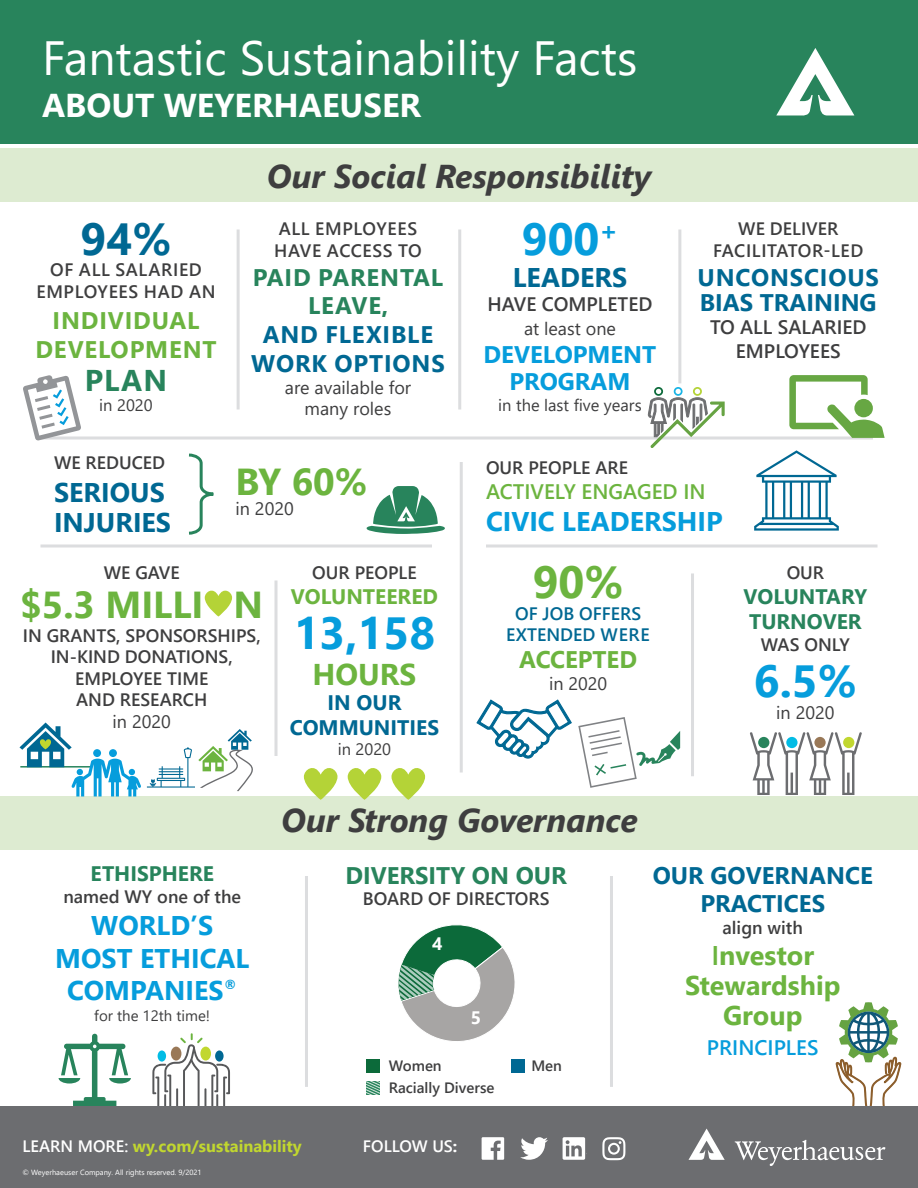
<style>
.page{position:relative;width:918px;height:1188px;background:#fff}
.page>*{position:absolute;margin:0;border:0;box-sizing:border-box;transform-origin:0 0}
.t1{font:48px "Segoe UI";color:#fff}
.t2{font:700 45px "Segoe UI";color:#069ddc}
.t3{font:700 45px "Segoe UI";color:#006893}
.t4{font:700 45px "Segoe UI";color:#6cb43f}
.t5{font:700 37.5px "Segoe UI";color:#6cb43f}
.t6{font:italic 700 33px "Segoe UI";color:#3e3e3f}
.t7{font:700 33px "Segoe UI";color:#fff}
.t8{font:700 30px "Segoe UI";color:#6cb43f}
.t9{font:700 30px "Segoe UI";color:#28845c}
.t10{font:700 27px/32.4px "Segoe UI";color:#069ddc;text-align:center}
.t11{font:700 27px/30px "Segoe UI";color:#6cb43f;text-align:center}
.t12{font:700 27px/30px "Segoe UI";color:#006893}
.t13{font:700 24px/25.5px "Segoe UI";color:#006893}
.t14{font:700 24px/28.8px "Segoe UI";letter-spacing:.035em;color:#006893;text-align:center}
.t15{font:700 24px/28.5px "Segoe UI";letter-spacing:.035em;color:#6cb43f;text-align:center}
.t16{font:700 24px/28.8px "Segoe UI";letter-spacing:.035em;color:#28845c;text-align:center}
.t17{font:700 24px/27px "Segoe UI";color:#069ddc;text-align:center}
.t18{font:700 24px "Segoe UI";color:#28845c}
.t19{font:700 24px "Segoe UI";color:#6cb43f}
.t20{font:700 21px/25.2px "Segoe UI";color:#28845c}
.t21{font:600 21px "Segoe UI";color:#6cb43f}
.t22{font:700 21px/25.2px "Segoe UI";color:#006893;text-align:center}
.t23{font:700 21px "Segoe UI";color:#6cb43f}
.t24{font:600 21px "Segoe UI";color:#069ddc}
.t25{font:600 19.5px/23.4px "Segoe UI";color:#3e3e3f;text-align:center}
.t26{font:600 18px/21.6px "Segoe UI";color:#3e3e3f;text-align:center}
.t27{font:18px/21.6px "Segoe UI";color:#3e3e3f;text-align:center}
.t28{font:600 18px/21.6px "Segoe UI";letter-spacing:.035em;color:#3e3e3f;text-align:center}
.t29{font:600 18px/21.6px "Segoe UI";color:#006893;text-align:center}
.t30{font:700 18px "Segoe UI";color:#fff}
.t31{font:700 16.5px "Segoe UI";color:#c1d72f}
.t32{font:16.5px "Segoe UI";color:#3e3e3f}
.t33{font:600 16.5px "Segoe UI";color:#fff}
.t34{font:600 15px "Segoe UI";color:#3e3e3f}
.t35{font:15px "Segoe UI";color:#3e3e3f}
.t36{font:7.5px "Segoe UI";color:#fff}
.s1{font-weight:600;color:#fff}
.s2{font-weight:700}
.s3{font-weight:600}
</style>
<div class="page">
<svg style="left:836px;top:1002px;width:66px;height:104px"></svg>
<svg style="left:750px;top:732px;width:112px;height:63px"></svg>
<div style="left:0;top:796px;width:918px;height:54px;background:#ddebd1"></div>
<div style="left:0;top:148px;width:918px;height:54px;background:#ddebd1"></div>
<hr style="left:610px;top:876px;width:3px;height:211px;background:#dcdddf">
<hr style="left:305px;top:876px;width:3px;height:211px;background:#dcdddf">
<svg style="left:486px;top:544px;width:392px;height:4px;background:#e4e5e6"></svg>
<svg style="left:40px;top:544px;width:392px;height:4px;background:#e4e5e6"></svg>
<hr style="left:237px;top:230px;width:3px;height:180px;background:#dcdddf">
<hr style="left:458px;top:230px;width:3px;height:180px;background:#dcdddf">
<hr style="left:460px;top:462px;width:3px;height:310px;background:#dcdddf">
<hr style="left:691px;top:573px;width:3px;height:203px;background:#dcdddf">
<hr style="left:678px;top:230px;width:3px;height:153px;background:#dcdddf">
<svg style="left:274px;top:580px;width:4px;height:176px"></svg>
<div style="left:0;top:0;width:918px;height:144px;background:#28845c"></div>
<hr style="left:36px;top:436px;width:837px;height:4px;background:#e4e5e6">
<svg style="left:776px;top:48px;width:78px;height:68px"></svg>
<svg style="left:648px;top:387px;width:77px;height:61px"></svg>
<svg style="left:59px;top:1034px;width:72px;height:72px"></svg>
<svg style="left:23px;top:375px;width:58px;height:66px"></svg>
<svg style="left:147px;top:729px;width:106px;height:62px"></svg>
<svg style="left:304px;top:768px;width:34px;height:32px"></svg>
<svg style="left:348px;top:768px;width:33px;height:32px"></svg>
<svg style="left:392px;top:768px;width:33px;height:32px"></svg>
<svg style="left:152px;top:1033px;width:78px;height:73px"></svg>
<div style="left:158px;top:1050px;width:8px;height:12px;background:#02bce5;border-radius:50%"></div>
<svg style="left:366px;top:486px;width:79px;height:48px"></svg>
<div style="left:511px;top:1059px;width:14px;height:14px;background:#006893"></div>
<div style="left:366px;top:1059px;width:14px;height:14px;background:#0c6a3a"></div>
<svg style="left:366px;top:1082px;width:14px;height:13px"></svg>
<svg style="left:398px;top:924px;width:117px;height:117px"></svg>
<svg style="left:205px;top:590px;width:27px;height:27px"></svg>
<svg style="left:754px;top:450px;width:85px;height:81px"></svg>
<svg style="left:19px;top:723px;width:122px;height:74px"></svg>
<svg style="left:476px;top:699px;width:204px;height:89px"></svg>
<svg style="left:189px;top:453px;width:25px;height:82px"></svg>
<svg style="left:789px;top:375px;width:96px;height:63px"></svg>
<div style="left:0;top:1106px;width:918px;height:82px;background:#6c6d70"></div>
<svg style="left:689px;top:1129px;width:36px;height:31px"></svg>
<svg style="left:735px;top:1140px;width:150px;height:26px"></svg>
<svg style="left:482px;top:1137px;width:22px;height:23px"></svg>
<svg style="left:602px;top:1137px;width:23px;height:23px"></svg>
<svg style="left:563px;top:1137px;width:22px;height:23px"></svg>
<svg style="left:520px;top:1137px;width:28px;height:23px"></svg>
<h1 class="t1" style="left:42px;top:13px;width:597px">Fantastic Sustainability Facts</h1>
<h3 class="t7" style="left:42px;top:75px;width:381px">ABOUT WEYERHAEUSER</h3>
<h2 class="t3" style="left:81px;top:196px;width:92px">94%</h2>
<p class="t28" style="left:36px;top:258px;width:181px">OF ALL SALARIED<br>EMPLOYEES HAD AN</p>
<h3 class="t15" style="left:35px;top:305px;width:183px">INDIVIDUAL<br>DEVELOPMENT</h3>
<h3 class="t9" style="left:85px;top:352px;width:84px">PLAN</h3>
<p class="t32" style="left:99px;top:389px;width:55px">in 2020</p>
<h3 class="t6" style="left:267px;top:145px;width:386px">Our Social Responsibility</h3>
<p class="t28" style="left:274px;top:216px;width:149px;text-align:left">ALL EMPLOYEES<br>HAVE ACCESS TO</p>
<h3 class="t16" style="left:253px;top:261px;width:192px">PAID PARENTAL<br>LEAVE,</h3>
<h3 class="t14" style="left:251px;top:318px;width:195px">AND FLEXIBLE<br>WORK OPTIONS</h3>
<p class="t27" style="left:285px;top:375px;width:128px">are available for many roles</p>
<h2 class="t2" style="left:522px;top:196px;width:98px">900<sup>+</sup></h2>
<h3 class="t12" style="left:513px;top:260px;width:116px">LEADERS</h3>
<p class="t25" style="left:488px;top:290px;width:166px">HAVE COMPLETED</p>
<p class="t27" style="left:524px;top:316px;width:93px">at least one</p>
<h3 class="t17" style="left:484px;top:339px;width:174px">DEVELOPMENT<br>PROGRAM</h3>
<p class="t32" style="left:498px;top:390px;width:145px">in the last five years</p>
<p class="t26" style="left:713px;top:216px;width:152px">WE DELIVER<br>FACILITATOR-LED</p>
<h3 class="t13" style="left:697px;top:262px;width:183px">UNCONSCIOUS<br>BIAS TRAINING</h3>
<p class="t25" style="left:710px;top:314px;width:158px">TO ALL SALARIED<br>EMPLOYEES</p>
<p class="t26" style="left:54px;top:450px;width:113px">WE REDUCED</p>
<h3 class="t12" style="left:54px;top:475px;width:119px">SERIOUS<br>INJURIES</h3>
<h3 class="t5" style="left:236px;top:447px;width:133px">BY 60%</h3>
<p class="t27" style="left:236px;top:496px;width:60px">in 2020</p>
<p class="t26" style="left:104px;top:560px;width:78px">WE GAVE</p>
<h3 class="t5" style="left:20px;top:569px;width:244px">$5.3 MILLI N</h3>
<p class="t26" style="left:23px;top:623px;width:239px">IN GRANTS, SPONSORSHIPS,<br>IN-KIND DONATIONS,<br>EMPLOYEE TIME<br>AND RESEARCH</p>
<p class="t27" style="left:113px;top:709px;width:60px">in 2020</p>
<p class="t26" style="left:312px;top:560px;width:106px">OUR PEOPLE</p>
<p class="t23" style="left:291px;top:577px;width:148px">VOLUNTEERED</p>
<h2 class="t2" style="left:294px;top:590px;width:143px">13,158</h2>
<h3 class="t8" style="left:313px;top:646px;width:105px">HOURS</h3>
<p class="t22" style="left:290px;top:688px;width:151px">IN OUR<br>COMMUNITIES</p>
<p class="t32" style="left:338px;top:734px;width:55px">in 2020</p>
<p class="t26" style="left:486px;top:455px;width:144px">OUR PEOPLE ARE</p>
<p class="t21" style="left:486px;top:472px;width:221px">ACTIVELY ENGAGED IN</p>
<h3 class="t10" style="left:486px;top:503px;width:238px">CIVIC LEADERSHIP</h3>
<h2 class="t4" style="left:533px;top:540px;width:92px">90%</h2>
<p class="t29" style="left:506px;top:601px;width:145px">OF JOB OFFERS<br>EXTENDED WERE</p>
<h3 class="t19" style="left:519px;top:637px;width:119px">ACCEPTED</h3>
<p class="t27" style="left:549px;top:671px;width:60px">in 2020</p>
<h3 class="t6" style="left:281px;top:789px;width:358px">Our Strong Governance</h3>
<p class="t26" style="left:787px;top:560px;width:39px">OUR</p>
<p class="t20" style="left:743px;top:582px;width:125px">VOLUNTARY<br>TURNOVER</p>
<p class="t26" style="left:761px;top:632px;width:90px">WAS ONLY</p>
<h2 class="t2" style="left:754px;top:639px;width:104px">6.5%</h2>
<p class="t27" style="left:776px;top:700px;width:60px">in 2020</p>
<p class="t20" style="left:91px;top:860px;width:125px">ETHISPHERE</p>
<p class="t26" style="left:63px;top:884px;width:179px">named WY one of the</p>
<h3 class="t10" style="left:55px;top:907px;width:196px">WORLD’S<br>MOST ETHICAL<br>COMPANIES<sup>®</sup></h3>
<p class="t35" style="left:94px;top:1002px;width:117px">for the 12th time!</p>
<h3 class="t18" style="left:345px;top:852px;width:223px">DIVERSITY ON OUR</h3>
<p class="t26" style="left:363px;top:886px;width:188px">BOARD OF DIRECTORS</p>
<p class="t30" style="left:432px;top:927px;width:12px">4</p>
<p class="t30" style="left:471px;top:1000px;width:12px">5</p>
<p class="t34" style="left:389px;top:1052px;width:55px">Women</p>
<p class="t34" style="left:531px;top:1052px;width:32px">Men</p>
<p class="t34" style="left:389px;top:1074px;width:107px">Racially Diverse</p>
<p class="t31" style="left:22px;top:1131px;width:281px"><span class="s1">LEARN MORE:</span> wy.com/sustainability</p>
<p class="t33" style="left:363px;top:1131px;width:96px">FOLLOW US<span class="s2">:</span></p>
<p class="t36" style="left:22px;top:1166px;width:181px">© Weyerhaeuser Company. All rights reserved. 9/2021</p>
<h3 class="t13" style="left:653px;top:859px;width:222px;line-height:28.8px;text-align:center">OUR GOVERNANCE<br>PRACTICES</h3>
<p class="t26" style="left:723px;top:915px;width:82px">align with</p>
<h3 class="t11" style="left:685px;top:939px;width:157px"><span class="s3">I</span>nvestor<br>Stewardship<br>Group</h3>
<p class="t24" style="left:707px;top:1028px;width:113px">PRINCIPLES</p>
</div>
